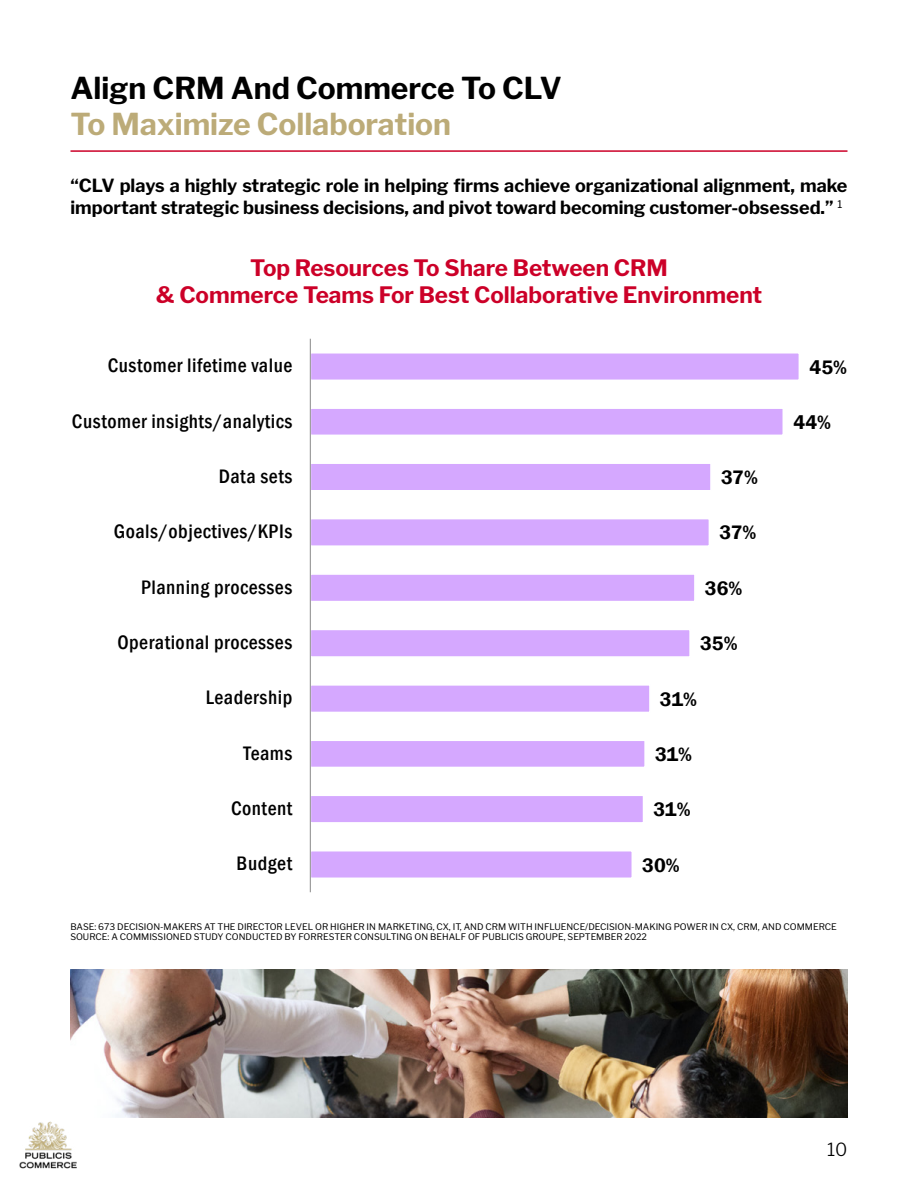
<style>
.page{position:relative;width:918px;height:1188px;background:#fff}
.page>*{position:absolute;margin:0;border:0;box-sizing:border-box;transform-origin:0 0}
.t1{font:700 30px "Libre Franklin";color:#000}
.t2{font:700 30px "Libre Franklin";color:#bcab78}
.t3{font:700 22.5px/27px "Libre Franklin";color:#cc0028;text-align:center}
.t4{font:500 condensed 20.1px "Franklin Gothic";letter-spacing:.025em;color:#000}
.t5{font:600 20.1px "Franklin Gothic";letter-spacing:-.01em;color:#000}
.t6{font:700 18px/21.6px "Libre Franklin";color:#000}
.t7{font:300 18px "Libre Franklin";color:#000}
.t8{font:9px/10.8px "Libre Franklin";color:#000}
</style>
<div class="page">
<img style="left:19px;top:1121px;width:58px;height:48px">
<hr style="left:70px;top:150px;width:778px;height:2px;background:#cc0028">
<svg style="left:311px;top:353px;width:488px;height:525px"></svg>
<hr style="left:310px;top:339px;width:1px;height:553px;background:#898989">
<img style="left:70px;top:969px;width:777px;height:149px">
<h1 class="t1" style="left:70px;top:65px;width:493px">Align CRM And Commerce To CLV</h1>
<h1 class="t2" style="left:70px;top:101px;width:382px">To Maximize Collaboration</h1>
<h3 class="t6" style="left:70px;top:173px;width:779px">“CLV plays a highly strategic role in helping firms achieve organizational alignment, make important strategic business decisions, and pivot toward becoming customer-obsessed.” <sup>1</sup></h3>
<h2 class="t3" style="left:156px;top:252px;width:608px">Top Resources To Share Between CRM<br>&amp; Commerce Teams For Best Collaborative Environment</h2>
<h3 class="t4" style="left:108px;top:352px;width:186px">Customer lifetime value</h3>
<h3 class="t4" style="left:72px;top:408px;width:222px">Customer insights/analytics</h3>
<h3 class="t4" style="left:219px;top:463px;width:75px">Data sets</h3>
<h3 class="t5" style="left:721px;top:465px;width:38px">37%</h3>
<h3 class="t4" style="left:114px;top:518px;width:180px">Goals/objectives/KPIs</h3>
<h3 class="t5" style="left:719px;top:520px;width:38px">37%</h3>
<h3 class="t4" style="left:141px;top:574px;width:153px">Planning processes</h3>
<h3 class="t5" style="left:705px;top:576px;width:39px">36%</h3>
<h3 class="t4" style="left:117px;top:629px;width:176px">Operational processes</h3>
<h3 class="t5" style="left:700px;top:631px;width:39px">35%</h3>
<h3 class="t4" style="left:206px;top:685px;width:88px">Leadership</h3>
<h3 class="t5" style="left:660px;top:687px;width:39px">31%</h3>
<h3 class="t4" style="left:243px;top:740px;width:50px">Teams</h3>
<h3 class="t5" style="left:655px;top:742px;width:39px">31%</h3>
<h3 class="t4" style="left:231px;top:795px;width:63px">Content</h3>
<h3 class="t5" style="left:654px;top:797px;width:39px">31%</h3>
<h3 class="t4" style="left:237px;top:850px;width:57px">Budget</h3>
<h3 class="t5" style="left:642px;top:852px;width:39px">30%</h3>
<h3 class="t5" style="left:810px;top:354px;width:39px">45%</h3>
<h3 class="t5" style="left:794px;top:409px;width:39px">44%</h3>
<p class="t8" style="left:70px;top:920px;width:768px">BASE: 673 DECISION-MAKERS AT THE DIRECTOR LEVEL OR HIGHER IN MARKETING, CX, IT, AND CRM WITH INFLUENCE/DECISION-MAKING POWER IN CX, CRM, AND COMMERCE<br>SOURCE: A COMMISSIONED STUDY CONDUCTED BY FORRESTER CONSULTING ON BEHALF OF PUBLICIS GROUPE, SEPTEMBER 2022</p>
<h3 class="t7" style="left:827px;top:1135px;width:22px">10</h3>
</div>
